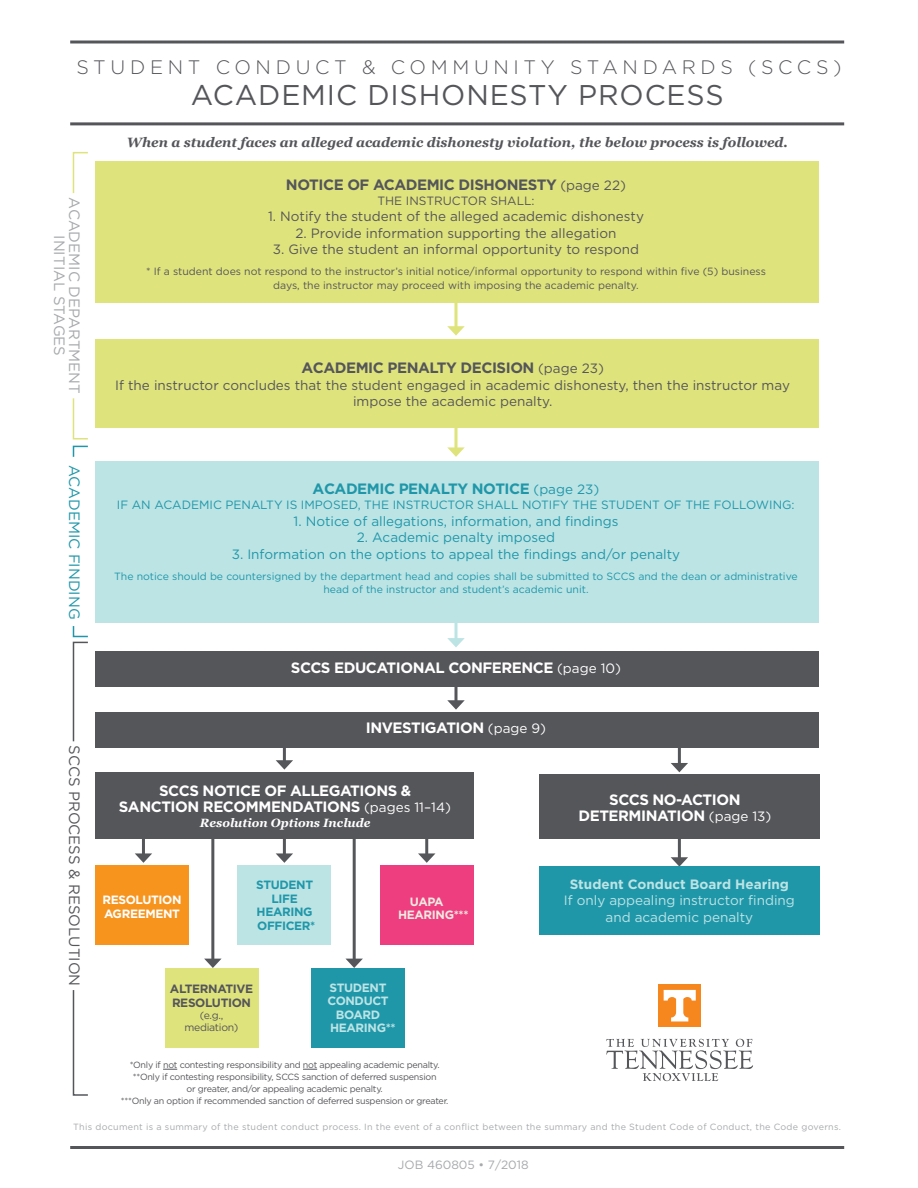
<style>
.page{position:relative;width:918px;height:1188px;background:#fff}
.page>*{position:absolute;margin:0;border:0;box-sizing:border-box;transform-origin:0 0}
.t1{font:28.5px "Gotham";letter-spacing:.03em;color:#55565a}
.t2{font:300 19.5px "Gotham";letter-spacing:.24em;color:#55565a}
.heading{font:700 15px/16.5px "Gotham";letter-spacing:-.03em;color:#fff;text-align:center}
.heading-2{font:700 15px "Gotham";letter-spacing:-.03em;color:#55565a}
.t3{font:15px/15px "Gotham";color:#a7a9ac;text-align:center}
.t4{font:700 15px "Gotham";letter-spacing:-.03em;color:#2097a9}
.t5{font:15px "Gotham";color:#55565a}
.t6{font:15px "Gotham";color:#2097a9}
.heading-3{font:13.5px/16px "Gotham";color:#55565a;text-align:center}
.t7{font:13.5px "Gotham";color:#2097a9}
.t8{font:italic 700 13.5px "Georgia";color:#55565a}
.t9{font:13.5px/16.5px "Gotham";color:#bce4e5;text-align:center}
.t10{font:700 13.5px "Gotham";color:#bce4e5}
.t11{font:12px "Gotham";color:#2097a9}
.t12{font:700 12px/13.5px "Gotham";letter-spacing:-.03em;color:#bce4e5;text-align:center}
.t13{font:700 12px/13.5px "Gotham";letter-spacing:-.03em;color:#2097a9;text-align:center}
.t14{font:italic 700 12px "Georgia";color:#fff}
.t15{font:700 12px/13.5px "Gotham";letter-spacing:-.03em;color:#55565a}
.t16{font:12px "Gotham";color:#55565a}
.t17{font:700 12px/13.5px "Gotham";letter-spacing:-.03em;color:#fff}
.t18{font:12px "Gotham";color:#a7a9ac}
.t19{font:700 12px/13.5px "Gotham";letter-spacing:-.03em;color:#efebe1}
.t20{font:10.5px/13.5px "Gotham";color:#55565a;text-align:center}
.t21{font:10.5px/13.5px "Gotham";color:#2097a9;text-align:center}
.t22{font:10.5px/12px "Gotham";letter-spacing:-.03em;color:#55565a;text-align:center}
.t23{font:9px/12px "Gotham";letter-spacing:-.03em;color:#55565a;text-align:center}
.t24{font:9px "Gotham";letter-spacing:.03em;color:#a7a9ac}
.s1{font-weight:400;font-size:13.5px}
</style>
<div class="page">
<hr style="left:454px;top:256px;width:3px;height:73px;background:#dfe37c">
<svg style="left:447px;top:326px;width:18px;height:10px"></svg>
<hr style="left:454px;top:416px;width:3px;height:34px;background:#dfe37c">
<svg style="left:447px;top:447px;width:18px;height:10px"></svg>
<hr style="left:454px;top:608px;width:3px;height:33px;background:#bce4e5">
<svg style="left:447px;top:638px;width:18px;height:9px"></svg>
<hr style="left:454px;top:673px;width:3px;height:30px;background:#55565a">
<svg style="left:447px;top:700px;width:18px;height:10px"></svg>
<hr style="left:283px;top:736px;width:3px;height:27px;background:#55565a">
<svg style="left:276px;top:760px;width:17px;height:10px"></svg>
<hr style="left:142px;top:828px;width:3px;height:28px;background:#55565a">
<svg style="left:135px;top:853px;width:17px;height:10px"></svg>
<hr style="left:283px;top:828px;width:3px;height:28px;background:#55565a">
<svg style="left:276px;top:853px;width:17px;height:10px"></svg>
<hr style="left:211px;top:830px;width:3px;height:131px;background:#55565a">
<svg style="left:204px;top:959px;width:17px;height:9px"></svg>
<hr style="left:425px;top:828px;width:3px;height:28px;background:#55565a">
<svg style="left:418px;top:853px;width:17px;height:10px"></svg>
<hr style="left:353px;top:830px;width:3px;height:131px;background:#55565a">
<svg style="left:346px;top:959px;width:17px;height:9px"></svg>
<hr style="left:678px;top:727px;width:3px;height:39px;background:#55565a">
<svg style="left:671px;top:763px;width:17px;height:9px"></svg>
<hr style="left:678px;top:808px;width:3px;height:52px;background:#55565a">
<svg style="left:671px;top:857px;width:17px;height:10px"></svg>
<div style="left:95px;top:161px;width:724px;height:141px;background:#dfe37c"></div>
<div style="left:95px;top:339px;width:724px;height:89px;background:#dfe37c"></div>
<div style="left:95px;top:462px;width:724px;height:161px;background:#bce4e5"></div>
<div style="left:95px;top:651px;width:724px;height:36px;background:#55565a"></div>
<div style="left:95px;top:712px;width:724px;height:36px;background:#55565a"></div>
<div style="left:95px;top:773px;width:378px;height:66px;background:#55565a"></div>
<div style="left:95px;top:866px;width:94px;height:79px;background:#f7941e"></div>
<div style="left:165px;top:968px;width:93px;height:80px;background:#dfe37c"></div>
<div style="left:311px;top:968px;width:94px;height:80px;background:#2097a9"></div>
<div style="left:238px;top:866px;width:93px;height:79px;background:#bce4e5"></div>
<div style="left:380px;top:866px;width:93px;height:79px;background:#ee3e80"></div>
<div style="left:539px;top:774px;width:281px;height:65px;background:#55565a"></div>
<div style="left:539px;top:867px;width:281px;height:68px;background:#2097a9"></div>
<svg style="left:163px;top:1069px;width:14px;height:1px"></svg>
<svg style="left:303px;top:1069px;width:14px;height:1px"></svg>
<hr style="left:70px;top:122px;width:774px;height:3px;background:#55565a">
<svg style="left:70px;top:40px;width:774px;height:4px;background:#7f8083"></svg>
<hr style="left:70px;top:1146px;width:774px;height:3px;background:#55565a">
<svg style="left:72px;top:151px;width:16px;height:43px"></svg>
<svg style="left:72px;top:398px;width:16px;height:59px"></svg>
<svg style="left:72px;top:626px;width:16px;height:116px"></svg>
<svg style="left:72px;top:990px;width:16px;height:106px"></svg>
<svg style="left:606px;top:1039px;width:147px;height:42px"></svg>
<div style="left:658px;top:985px;width:43px;height:42px;background:#f6871f"></div>
<svg style="left:664px;top:990px;width:32px;height:31px"></svg>
<p class="t2" style="left:76px;top:55px;width:767px">STUDENT CONDUCT &amp; COMMUNITY STANDARDS (SCCS)</p>
<p class="t1" style="left:191px;top:76px;width:534px">ACADEMIC DISHONESTY PROCESS</p>
<p class="t8" style="left:127px;top:135px;width:663px">When a student faces an alleged academic dishonesty violation, the below process is followed.</p>
<p class="t3" style="left:82px;top:197px;width:198px;rotate:90deg">ACADEMIC DEPARTMENT<br>INITIAL STAGES</p>
<p class="t6" style="left:84px;top:465px;width:156px;rotate:90deg">ACADEMIC FINDING</p>
<p class="t5" style="left:84px;top:745px;width:243px;rotate:90deg">SCCS PROCESS &amp; RESOLUTION</p>
<p class="heading-2" style="left:286px;top:175px;width:342px">NOTICE OF ACADEMIC DISHONESTY <span class="s1">(page 22)</span></p>
<p class="t16" style="left:377px;top:193px;width:159px">THE INSTRUCTOR SHALL:</p>
<p class="heading-3" style="left:268px;top:208px;width:377px">1. Notify the student of the alleged academic dishonesty</p>
<p class="heading-3" style="left:296px;top:225px;width:322px">2. Provide information supporting the allegation</p>
<p class="heading-3" style="left:273px;top:241px;width:368px">3. Give the student an informal opportunity to respond</p>
<p class="t20" style="left:146px;top:265px;width:621px">* If a student does not respond to the instructor’s initial notice/informal opportunity to respond within five (5) business days, the instructor may proceed with imposing the academic penalty.</p>
<p class="heading-2" style="left:301px;top:358px;width:304px">ACADEMIC PENALTY DECISION <span class="s1">(page 23)</span></p>
<p class="heading-3" style="left:115px;top:377px;width:676px">If the instructor concludes that the student engaged in academic dishonesty, then the instructor may impose the academic penalty.</p>
<p class="t4" style="left:313px;top:479px;width:288px">ACADEMIC PENALTY NOTICE <span class="s1">(page 23)</span></p>
<p class="t11" style="left:117px;top:497px;width:679px">IF AN ACADEMIC PENALTY IS IMPOSED, THE INSTRUCTOR SHALL NOTIFY THE STUDENT OF THE FOLLOWING:</p>
<p class="t7" style="left:294px;top:512px;width:326px">1. Notice of allegations, information, and findings</p>
<p class="t7" style="left:357px;top:529px;width:200px">2. Academic penalty imposed</p>
<p class="t7" style="left:232px;top:545px;width:450px">3. Information on the options to appeal the findings and/or penalty</p>
<p class="t21" style="left:114px;top:569px;width:685px">The notice should be countersigned by the department head and copies shall be submitted to SCCS and the dean or administrative head of the instructor and student’s academic unit.</p>
<p class="heading" style="left:291px;top:660px;width:332px">SCCS EDUCATIONAL CONFERENCE <span class="s1">(page 10)</span></p>
<p class="heading" style="left:366px;top:720px;width:182px">INVESTIGATION <span class="s1">(page 9)</span></p>
<p class="heading" style="left:119px;top:782px;width:334px">SCCS NOTICE OF ALLEGATIONS &amp;<br>SANCTION RECOMMENDATIONS <span class="s1">(pages 11–14)</span></p>
<p class="t14" style="left:200px;top:816px;width:172px">Resolution Options Include</p>
<p class="t17" style="left:102px;top:893px;width:81px">RESOLUTION<br>AGREEMENT</p>
<p class="t13" style="left:256px;top:878px;width:61px">STUDENT<br>LIFE<br>HEARING<br>OFFICER*</p>
<p class="t19" style="left:398px;top:894px;width:72px;text-indent:12px">UAPA<br>HEARING***</p>
<p class="heading" style="left:578px;top:791px;width:194px">SCCS NO-ACTION<br>DETERMINATION <span class="s1">(page 13)</span></p>
<p class="t10" style="left:570px;top:875px;width:221px">Student Conduct Board Hearing</p>
<p class="t9" style="left:564px;top:892px;width:233px">If only appealing instructor finding and academic penalty</p>
<p class="t15" style="left:170px;top:982px;width:85px">ALTERNATIVE<br>RESOLUTION</p>
<p class="t22" style="left:185px;top:1009px;width:55px">(e.g., mediation)</p>
<p class="t12" style="left:327px;top:981px;width:70px">STUDENT<br>CONDUCT<br>BOARD<br>HEARING**</p>
<p class="t23" style="left:121px;top:1059px;width:329px">*Only if not contesting responsibility and not appealing academic penalty. **Only if contesting responsibility, SCCS sanction of deferred suspension<br>or greater, and/or appealing academic penalty.<br>***Only an option if recommended sanction of deferred suspension or greater.</p>
<p class="t24" style="left:73px;top:1121px;width:769px">This document is a summary of the student conduct process. In the event of a conflict between the summary and the Student Code of Conduct, the Code governs.</p>
<p class="t18" style="left:398px;top:1157px;width:132px">JOB 460805 • 7/2018</p>
</div>
